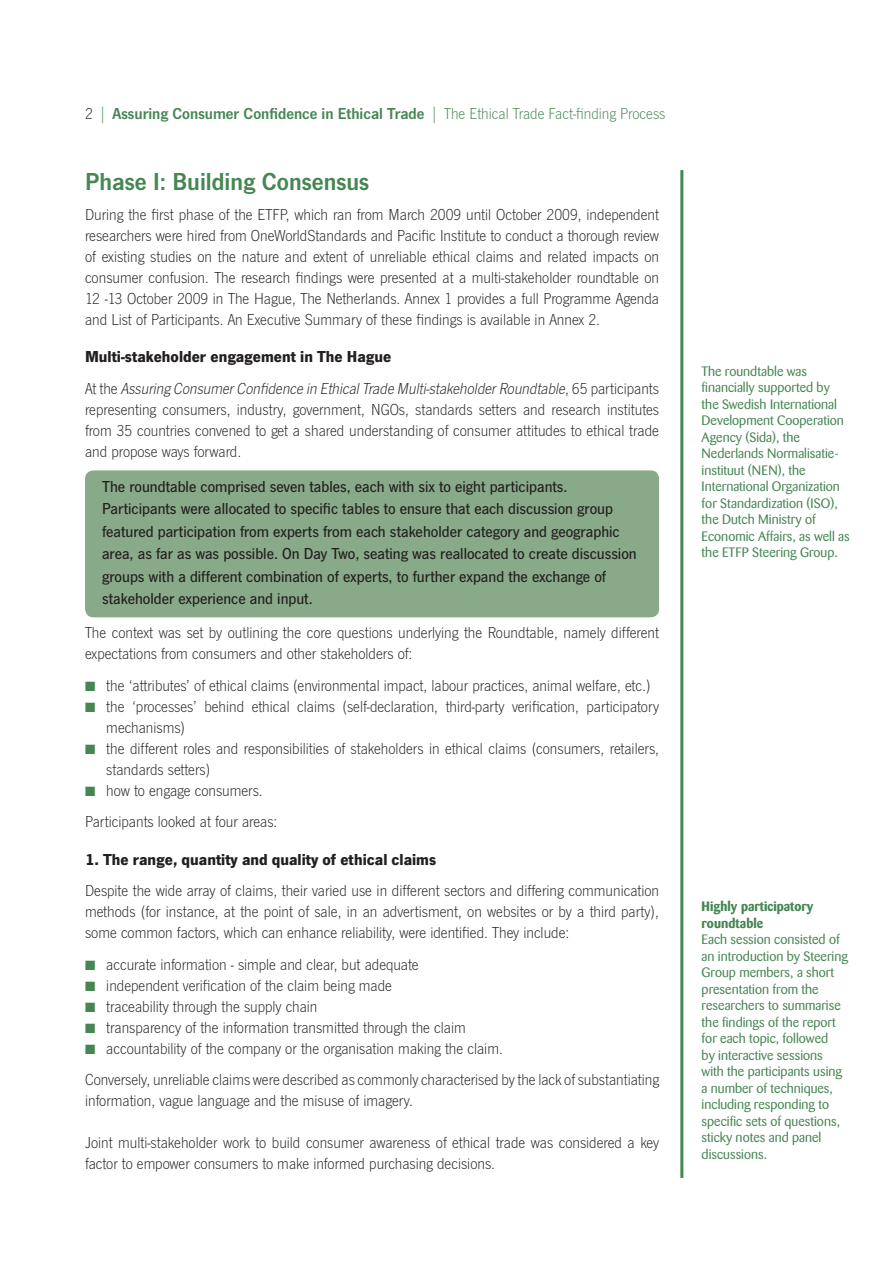
<style>
.page{position:relative;width:893px;height:1263px;background:#fff}
.page>*{position:absolute;margin:0;border:0;box-sizing:border-box;transform-origin:0 0}
.t1{font:600 25.5px "News Gothic T";color:#468652}
.t2{font:300 16.5px/21px "News Gothic T";color:#231f20}
.t3{font:500 16.5px/22.5px "News Gothic T";color:#231f20}
.t4{font:italic 300 16.5px/31.5px "News Gothic T";color:#231f20}
.t5{font:600 16.5px "News Gothic T";color:#468652}
.t6{font:700 16.5px "News Gothic T";color:#231f20}
.t7{font:13.5px/16.5px "Barmeno";color:#468652}
.t8{font:700 13.5px/16.5px "Barmeno";color:#468652}
.s1{font-weight:300;color:#231f20}
.s2{font-family:"Myriad Pro";font-weight:300;font-stretch:condensed}
.s3{font-weight:300}
.s4{font-weight:700;font-style:normal}
.s5{font-style:normal}
.s6{color:#468652}
</style>
<div class="page">
<div style="left:85px;top:470px;width:574px;height:147px;background:#89aa88;border-radius:9px"></div>
<hr style="left:680px;top:170px;width:3px;height:1008px;background:#468652">
<p class="t5" style="left:85px;top:104px;width:582px"><span class="s1">2</span> <span class="s2">|</span> Assuring Consumer Confidence in Ethical Trade <span class="s2">|</span> <span class="s3">The Ethical Trade Fact-finding Process</span></p>
<h1 class="t1" style="left:85px;top:167px;width:286px">Phase I: Building Consensus</h1>
<p class="t2" style="left:85px;top:203px;width:576px;text-align:justify">During the first phase of the ETFP, which ran from March 2009 until October 2009, independent researchers were hired from OneWorldStandards and Pacific Institute to conduct a thorough review of existing studies on the nature and extent of unreliable ethical claims and related impacts on consumer confusion. The research findings were presented at a multi-stakeholder roundtable on 12 -13 October 2009 in The Hague, The Netherlands. Annex 1 provides a full Programme Agenda and List of Participants. An Executive Summary of these findings is available in Annex 2.</p>
<p class="t4" style="left:85px;top:341px;width:576px"><span class="s4">Multi-stakeholder engagement in The Hague<br></span><span class="s5">At t h e</span> Assuring ConsumerConfidence in EthicalTrade Multi-stakeholderRoundtable<span class="s5">, 6 5 p a rt i c i p a n ts</span></p>
<p class="t2" style="left:85px;top:398px;width:575px;text-align:justify">representing consumers, industry, government, NGOs, standards setters and research institutes from 35 countries convened to get a shared understanding of consumer attitudes to ethical trade and propose ways forward.</p>
<p class="t3" style="left:102px;top:475px;width:536px">The roundtable comprised seven tables, each with six to eight participants.<br>Participants were allocated to specific tables to ensure that each discussion group featured participation from experts from each stakeholder category and geographic area, as far as was possible. On Day Two, seating was reallocated to create discussion groups with a different combination of experts, to further expand the exchange of stakeholder experience and input.</p>
<p class="t2" style="left:85px;top:622px;width:576px">The context was set by outlining the core questions underlying the Roundtable, namely different expectations from consumers and other stakeholders of:</p>
<p class="t2" style="left:85px;top:674px;width:567px"><span class="s6">■</span> the ‘attributes’ of ethical claims (environmental impact, labour practices, animal welfare, etc.)</p>
<p class="t2" style="left:106px;top:695px;width:554px;text-indent:-21px"><span class="s6">■</span> the ‘processes’ behind ethical claims (self-declaration, third-party verification, participatory mechanisms)</p>
<p class="t2" style="left:106px;top:737px;width:554px;text-indent:-21px"><span class="s6">■</span> the different roles and responsibilities of stakeholders in ethical claims (consumers, retailers, standards setters)</p>
<p class="t2" style="left:85px;top:774px;width:194px;line-height:31.5px"><span class="s6">■</span> how to engage consumers.<br>Participants looked at four areas:</p>
<p class="t6" style="left:85px;top:849px;width:353px">1. The range, quantity and quality of ethical claims</p>
<p class="t2" style="left:85px;top:880px;width:576px;text-align:justify">Despite the wide array of claims, their varied use in different sectors and differing communication methods (for instance, at the point of sale, in an advertisment, on websites or by a third party), some common factors, which can enhance reliability, were identified. They include:</p>
<p class="t2" style="left:85px;top:953px;width:335px"><span class="s6">■</span> accurate information - simple and clear, but adequate</p>
<p class="t2" style="left:85px;top:974px;width:308px"><span class="s6">■</span> independent verification of the claim being made</p>
<p class="t2" style="left:85px;top:995px;width:234px"><span class="s6">■</span> traceability through the supply chain</p>
<p class="t2" style="left:85px;top:1016px;width:382px"><span class="s6">■</span> transparency of the information transmitted through the claim</p>
<p class="t2" style="left:85px;top:1032px;width:576px;line-height:31.5px"><span class="s6">■</span> accountability of the company or the organisation making the claim.<br>Conversely, unreliable claims were described as commonly characterised by the lack of substantiating</p>
<p class="t2" style="left:85px;top:1090px;width:329px">information, vague language and the misuse of imagery.</p>
<p class="t2" style="left:85px;top:1132px;width:576px">Joint multi-stakeholder work to build consumer awareness of ethical trade was considered a key factor to empower consumers to make informed purchasing decisions.</p>
<p class="t7" style="left:702px;top:363px;width:150px">The roundtable was financially supported by the Swedish International<br>Development Cooperation<br>Agency (Sida), the<br>Nederlands Normalisatie&shy;instituut (NEN), the<br>International Organization for Standardization (ISO), the Dutch Ministry of<br>Economic Affairs, as well as the ETFP Steering Group.</p>
<p class="t8" style="left:702px;top:898px;width:113px">Highly participatory roundtable</p>
<p class="t7" style="left:702px;top:931px;width:148px">Each session consisted of an introduction by Steering<br>Group members, a short presentation from the researchers to summarise the findings of the report for each topic, followed<br>by interactive sessions with the participants using a number of techniques, including responding to specific sets of questions, sticky notes and panel discussions.</p>
</div>
